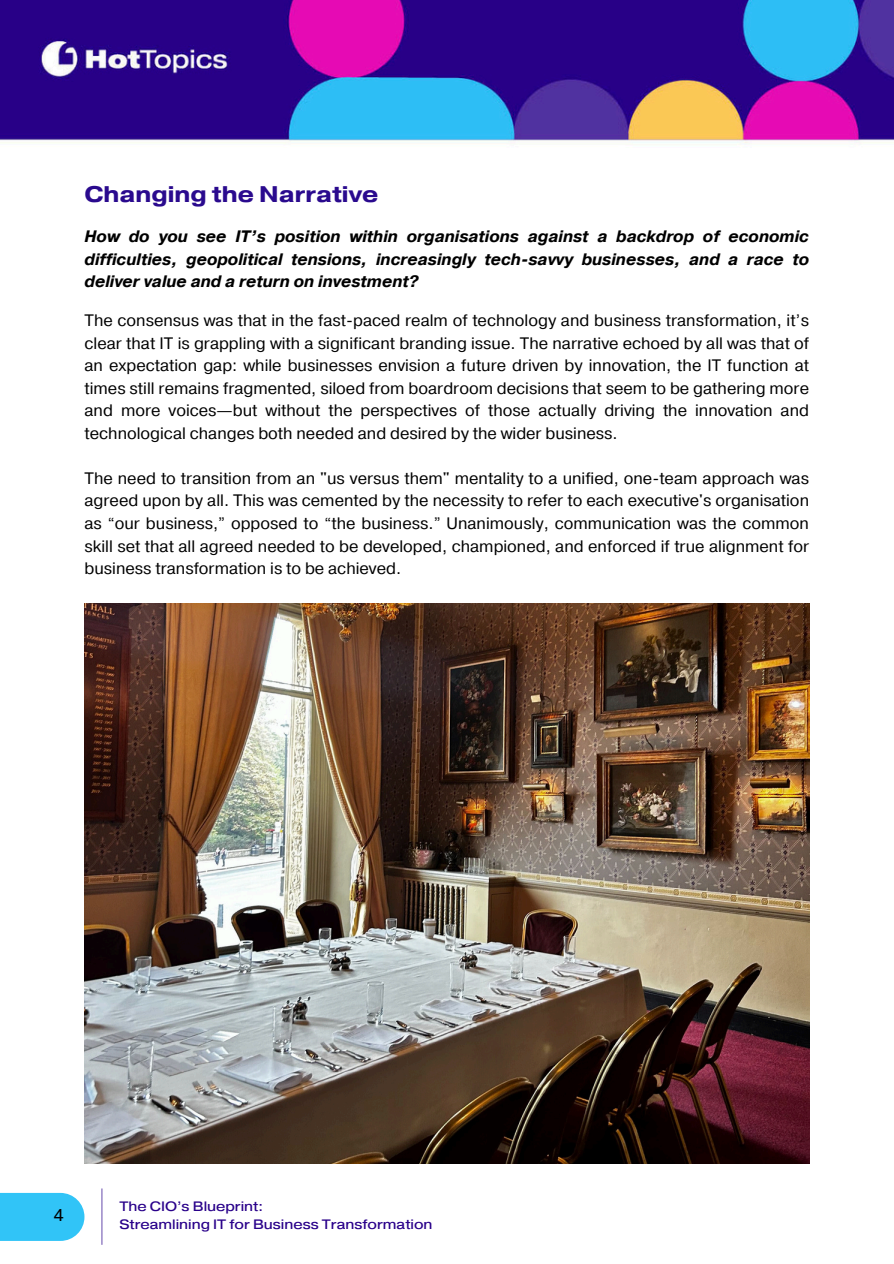
<style>
.page{position:relative;width:894px;height:1264px;background:#fff}
.page>*{position:absolute;margin:0;border:0;box-sizing:border-box;transform-origin:0 0}
.t1{font:700 22.5px "Pragmatica Ext";color:#2a0a8e}
.t2{font:17.1px "Pragmatica";color:#000}
.t3{font:16.5px/22.5px "Pragmatica";color:#000;text-align:justify}
.t4{font:italic 700 16.5px/22.5px "Pragmatica";color:#000;text-align:justify}
.t5{font:13.5px "Pragmatica Ext";color:#29008a}
</style>
<div class="page">
<img style="left:0;top:0;width:893px;height:1245px">
<hr style="left:101px;top:1188px;width:1px;height:56px;background:#29008a">
<svg style="left:0;top:1192px;width:84px;height:48px;background:#3fc8f7"></svg>
<img style="left:84px;top:603px;width:725px;height:560px">
<h3 class="t1" style="left:84px;top:179px;width:295px">Changing the Narrative</h3>
<p class="t4" style="left:84px;top:226px;width:725px">How do you see IT’s position within organisations against a backdrop of economic difficulties, geopolitical tensions, increasingly tech-savvy businesses, and a race to deliver value and a return on investment?</p>
<p class="t3" style="left:84px;top:310px;width:726px">The consensus was that in the fast-paced realm of technology and business transformation, it’s clear that IT is grappling with a significant branding issue. The narrative echoed by all was that of an expectation gap: while businesses envision a future driven by innovation, the IT function at times still remains fragmented, siloed from boardroom decisions that seem to be gathering more and more voices—but without the perspectives of those actually driving the innovation and technological changes both needed and desired by the wider business.</p>
<p class="t3" style="left:84px;top:467px;width:726px">The need to transition from an "us versus them" mentality to a unified, one-team approach was agreed upon by all. This was cemented by the necessity to refer to each executive's organisation as “our business,” opposed to “the business.” Unanimously, communication was the common skill set that all agreed needed to be developed, championed, and enforced if true alignment for business transformation is to be achieved.</p>
<p class="t2" style="left:54px;top:1204px;width:11px">4</p>
<p class="t5" style="left:119px;top:1197px;width:145px">The CIO’s Blueprint:</p>
<p class="t5" style="left:119px;top:1215px;width:314px">Streamlining IT for Business Transformation</p>
</div>
